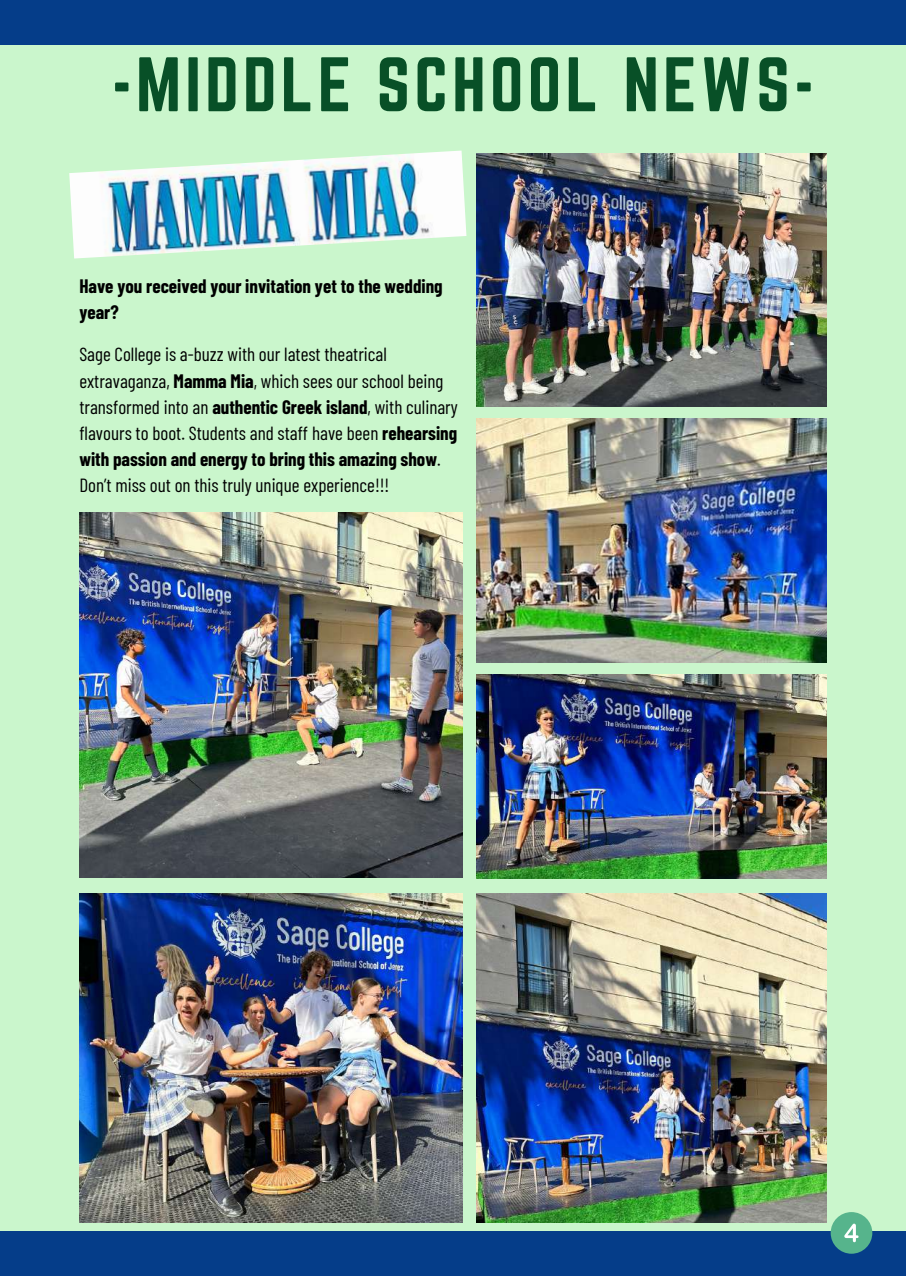
<style>
.page{position:relative;width:906px;height:1276px;background:#caf6cc}
.page>*{position:absolute;margin:0;border:0;box-sizing:border-box;transform-origin:0 0}
.t1{font:67.5px "Norwester";letter-spacing:.06em;color:#085027}
.t2{font:19.05px/26px "Barlow Condensed";color:#000}
.t3{font:700 19.05px/26px "Barlow Condensed";color:#000}
.s1{font-weight:700}
</style>
<div class="page">
<div style="left:0;top:1231px;width:906px;height:45px;background:#053d89"></div>
<div style="left:0;top:0;width:906px;height:45px;background:#053d89"></div>
<img style="left:69px;top:151px;width:397px;height:107px">
<img style="left:79px;top:512px;width:383px;height:366px">
<img style="left:477px;top:419px;width:350px;height:244px">
<img style="left:477px;top:674px;width:350px;height:204px">
<img style="left:477px;top:154px;width:350px;height:253px">
<img style="left:79px;top:894px;width:383px;height:328px">
<img style="left:477px;top:894px;width:350px;height:328px">
<div style="left:830px;top:1212px;width:42px;height:41px;background:#56b48c;border-radius:50%"></div>
<svg style="left:844px;top:1223px;width:14px;height:19px"></svg>
<h1 class="t1" style="left:112px;top:44px;width:704px">-MIDDLE SCHOOL NEWS-</h1>
<p class="t3" style="left:79px;top:273px;width:365px">Have you received your invitation yet to the wedding year?</p>
<p class="t2" style="left:79px;top:341px;width:380px">Sage College is a-buzz with our latest theatrical extravaganza, <span class="s1">Mamma Mia</span>, which sees our school being transformed into an <span class="s1">authentic Greek island</span>, with culinary flavours to boot. Students and staff have been <span class="s1">rehearsing with passion and energy to bring this amazing show</span>.<br>Don’t miss out on this truly unique experience!!!</p>
</div>
